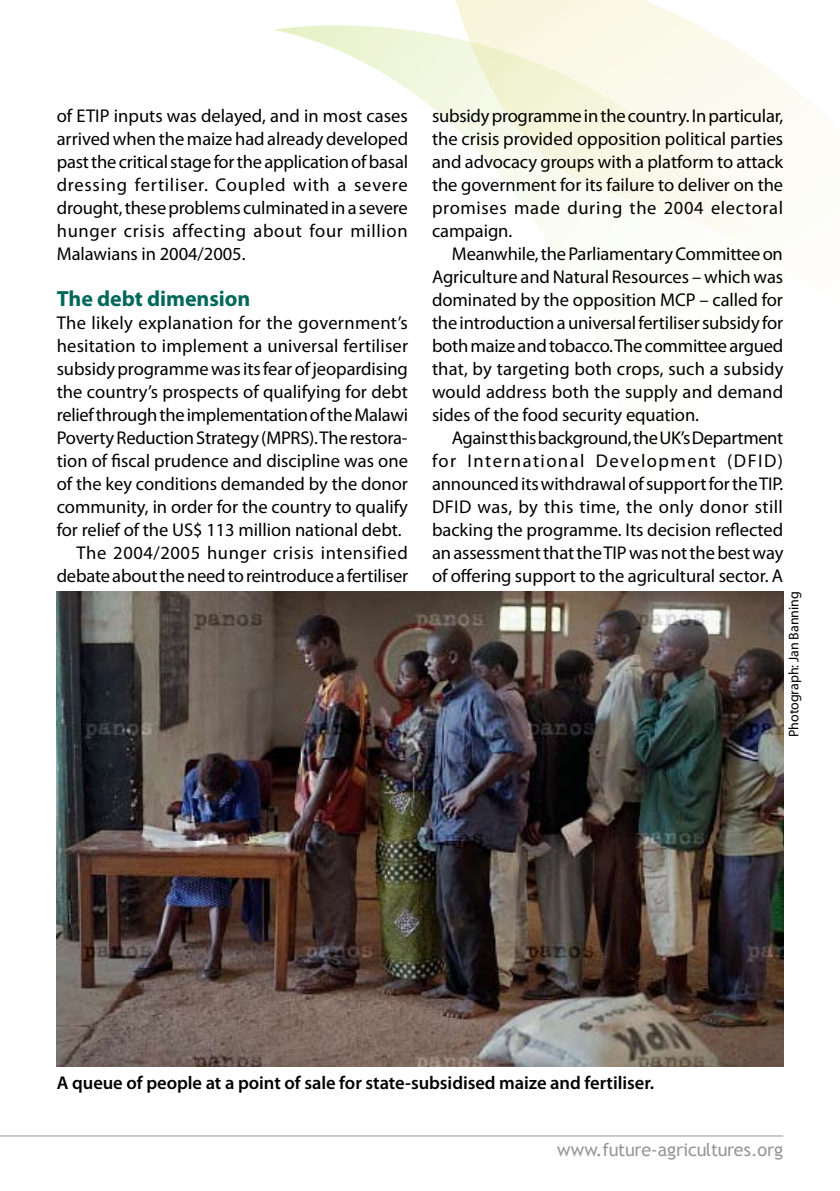
<style>
.page{position:relative;width:840px;height:1191px;background:#fff}
.page>*{position:absolute;margin:0;border:0;box-sizing:border-box;transform-origin:0 0}
.t1{font:700 22px "Myriad Pro";letter-spacing:-.005em;color:#00695b}
.t2{font:18.4px/23px "Myriad Pro";letter-spacing:-.005em;color:#000;text-align:justify}
.t3{font:600 18.4px "Myriad Pro";letter-spacing:-.005em;color:#000}
.t4{font:18.4px "Myriad Pro";letter-spacing:.015em;color:#000}
.t5{font:18.4px "Myriad Pro";letter-spacing:.03em;color:#000}
.t6{font:18px "Trebuchet MS";letter-spacing:-.015em;color:#97979b}
.t7{font:14px "Myriad Pro";letter-spacing:-.005em;color:#000}
</style>
<div class="page">
<img style="left:273px;top:22px;width:566px;height:629px">
<hr style="left:0;top:1135px;width:782px;height:1px;background:#97979b">
<img style="left:57px;top:591px;width:725px;height:475px">
<p class="t2" style="left:57px;top:104px;width:352px">of ETIP inputs was delayed, and in most cases arrived when the maize had already developed past the critical stage for the application of basal dressing fertiliser. Coupled with a severe drought, these problems culminated in a severe hunger crisis affecting about four million Malawians in 2004/2005.</p>
<p class="t1" style="left:57px;top:284px;width:195px">The debt dimension</p>
<p class="t4" style="left:57px;top:312px;width:352px">The likely explanation for the government’s</p>
<p class="t2" style="left:57px;top:334px;width:352px">hesitation to implement a universal fertiliser</p>
<p class="t2" style="left:57px;top:357px;width:352px">subsidy programme was its fear of jeopardising</p>
<p class="t2" style="left:57px;top:380px;width:352px">the country’s prospects of qualifying for debt</p>
<p class="t2" style="left:57px;top:403px;width:353px">relief through the implementation of the Malawi</p>
<p class="t2" style="left:57px;top:426px;width:352px">Poverty Reduction Strategy (MPRS). The restora-</p>
<p class="t2" style="left:57px;top:449px;width:352px">tion of fiscal prudence and discipline was one</p>
<p class="t2" style="left:57px;top:472px;width:352px">of the key conditions demanded by the donor</p>
<p class="t2" style="left:57px;top:495px;width:352px">community, in order for the country to qualify</p>
<p class="t2" style="left:57px;top:518px;width:346px">for relief of the US$ 113 million national debt.</p>
<p class="t5" style="left:77px;top:542px;width:332px">The 2004/2005 hunger crisis intensified</p>
<p class="t2" style="left:57px;top:564px;width:353px">debate about the need to reintroduce a fertiliser</p>
<p class="t2" style="left:432px;top:104px;width:353px">subsidy programme in the country. In particular, the crisis provided opposition political parties and advocacy groups with a platform to attack the government for its failure to deliver on the promises made during the 2004 electoral campaign.</p>
<p class="t2" style="left:432px;top:242px;width:353px;text-indent:20px">Meanwhile, the Parliamentary Committee on Agriculture and Natural Resources – which was dominated by the opposition MCP – called for the introduction a universal fertiliser subsidy for both maize and tobacco. The committee argued that, by targeting both crops, such a subsidy would address both the supply and demand sides of the food security equation.</p>
<p class="t2" style="left:432px;top:426px;width:353px;text-indent:20px">Against this background, the UK’s Department for International Development (DFID) announced its withdrawal of support for the TIP.<br>DFID was, by this time, the only donor still backing the programme. Its decision reflected an assessment that the TIP was not the best way of offering support to the agricultural sector. A</p>
<p class="t7" style="left:784px;top:737px;width:147px;rotate:-90deg">Photograph: Jan Banning</p>
<p class="t3" style="left:57px;top:1070px;width:598px">A queue of people at a point of sale for state-subsidised maize and fertiliser.</p>
<p class="t6" style="left:557px;top:1139px;width:227px">www.future-agricultures.org</p>
</div>
